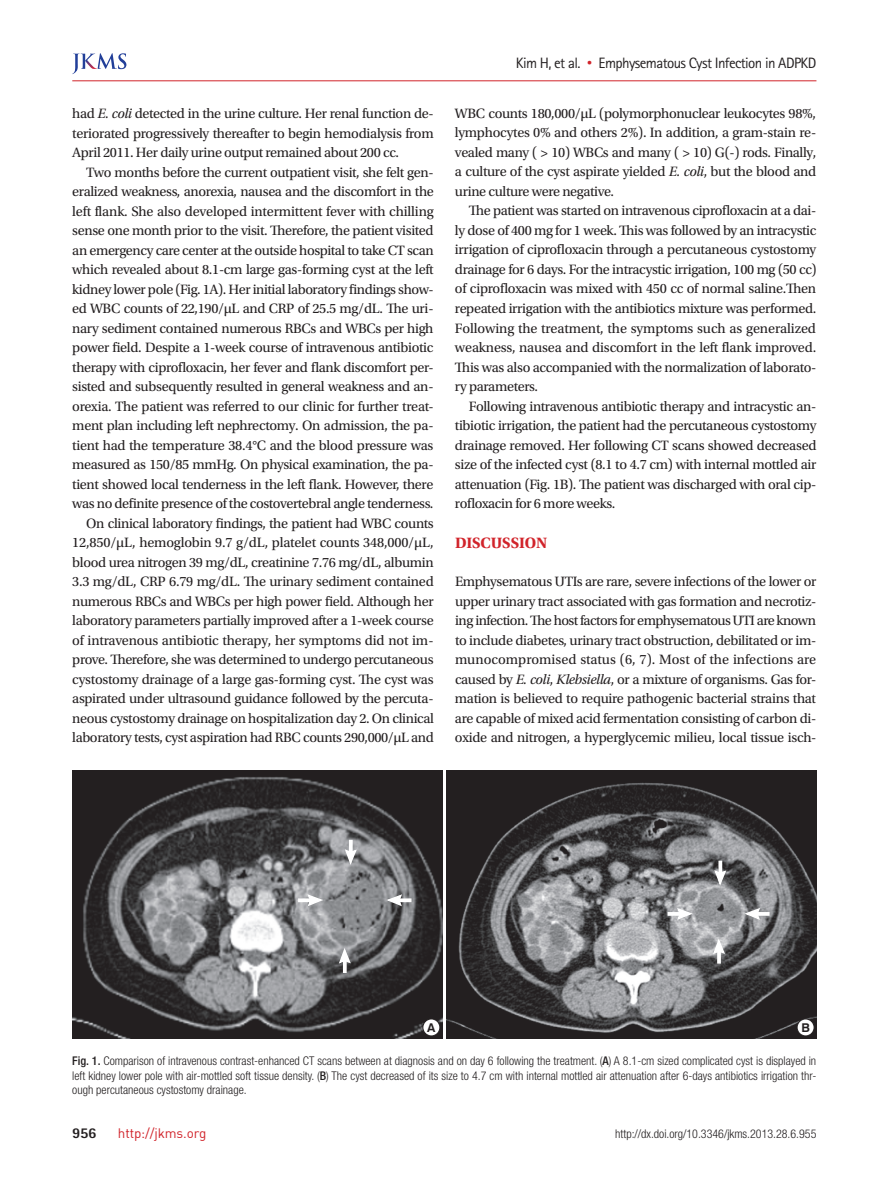
<style>
.page{position:relative;width:893px;height:1191px;background:#fff}
.page>*{position:absolute;margin:0;border:0;box-sizing:border-box;transform-origin:0 0}
.t1{font:700 15.75px "Utopia Std";letter-spacing:-.01em;color:#d1232a}
.t2{font:15px "Rotis Sans Serif Std";letter-spacing:-.04em;color:#231f20}
.t3{font:800 15px "Rotis Sans Serif Std";color:#231f20}
.t4{font:14.25px/19.5px "Utopia Std";letter-spacing:-.025em;color:#231f20;text-align:justify}
.t5{font:13.5px "Dinreg";letter-spacing:-.01em;color:#d1232a}
.t6{font:700 12.15px "Swiss 721 BT";color:#231f20}
.t7{font:300 condensed 12px/14.4px "Helvetica Neue LT Std";color:#231f20;text-align:justify}
.s1{font-style:italic}
.s2{font-family:"Dotum";color:#d1232a}
.s3{font-weight:500}
</style>
<div class="page">
<hr style="left:72px;top:80px;width:744px;height:1px;background:#d1232a">
<svg style="left:72px;top:53px;width:54px;height:21px"></svg>
<img style="left:72px;top:770px;width:370px;height:268px">
<img style="left:446px;top:770px;width:370px;height:268px">
<div style="left:423px;top:1019px;width:17px;height:17px;background:#fff;border-radius:50%"></div>
<div style="left:423px;top:1018px;width:17px;height:18px;border:1px solid #231f20;border-radius:50%"></div>
<div style="left:797px;top:1019px;width:17px;height:17px;background:#fff;border-radius:50%"></div>
<div style="left:797px;top:1018px;width:17px;height:18px;border:1px solid #231f20;border-radius:50%"></div>
<svg style="left:343px;top:964px;width:4px;height:9px"></svg>
<svg style="left:338px;top:948px;width:14px;height:16px"></svg>
<svg style="left:349px;top:840px;width:4px;height:8px"></svg>
<svg style="left:344px;top:848px;width:14px;height:16px"></svg>
<svg style="left:403px;top:898px;width:8px;height:4px"></svg>
<svg style="left:387px;top:893px;width:16px;height:14px"></svg>
<svg style="left:298px;top:898px;width:8px;height:4px"></svg>
<svg style="left:306px;top:893px;width:17px;height:14px"></svg>
<svg style="left:717px;top:955px;width:4px;height:8px"></svg>
<svg style="left:712px;top:938px;width:14px;height:17px"></svg>
<svg style="left:718px;top:860px;width:4px;height:9px"></svg>
<svg style="left:713px;top:869px;width:15px;height:16px"></svg>
<hr style="left:756px;top:912px;width:14px;height:3px;background:#fff">
<svg style="left:745px;top:906px;width:16px;height:15px"></svg>
<svg style="left:668px;top:906px;width:25px;height:15px"></svg>
<p class="t4" style="left:72px;top:104px;width:363px">had <span class="s1">E. coli</span> detected in the urine culture. Her renal function de&shy;teriorated progressively thereafter to begin hemodialysis from April 2011. Her daily urine output remained about 200 cc.</p>
<p class="t4" style="left:72px;top:162px;width:363px;text-align:right">Two months before the current outpatient visit, she felt gen&shy;eralized weakness, anorexia, nausea and the discomfort in the left flank. She also developed intermittent fever with chilling sense one month prior to the visit. Therefore, the patient visited an emergency care center at the outside hospital to take CT scan which revealed about 8.1-cm large gas-forming cyst at the left kidney lower pole (Fig. 1A). Her initial laboratory findings show&shy;ed WBC counts of 22,190/µL and CRP of 25.5 mg/dL. The uri&shy;nary sediment contained numerous RBCs and WBCs per high power field. Despite a 1-week course of intravenous antibiotic therapy with ciprofloxacin, her fever and flank discomfort per&shy;sisted and subsequently resulted in general weakness and an&shy;orexia. The patient was referred to our clinic for further treat&shy;ment plan including left nephrectomy. On admission, the pa&shy;tient had the temperature 38.4°C and the blood pressure was measured as 150/85 mmHg. On physical examination, the pa&shy;tient showed local tenderness in the left flank. However, there was no definite presence of the costovertebral angle tenderness.<br>On clinical laboratory findings, the patient had WBC counts 12,850/µL, hemoglobin 9.7 g/dL, platelet counts 348,000/µL, blood urea nitrogen 39 mg/dL, creatinine 7.76 mg/dL, albumin 3.3 mg/dL, CRP 6.79 mg/dL. The urinary sediment contained numerous RBCs and WBCs per high power field. Although her laboratory parameters partially improved after a 1-week course of intravenous antibiotic therapy, her symptoms did not im&shy;prove. Therefore, she was determined to undergo percutaneous cystostomy drainage of a large gas-forming cyst. The cyst was aspirated under ultrasound guidance followed by the percuta&shy;neous cystostomy drainage on hospitalization day 2. On clinical laboratory tests, cyst aspiration had RBC counts 290,000/µL and</p>
<p class="t2" style="left:516px;top:54px;width:302px">Kim H, et al. <span class="s2">•</span> Emphysematous Cyst Infection in ADPKD</p>
<p class="t4" style="left:455px;top:104px;width:363px">WBC counts 180,000/µL (polymorphonuclear leukocytes 98%, lymphocytes 0% and others 2%). In addition, a gram-stain re&shy;vealed many ( &gt; 10) WBCs and many ( &gt; 10) G(-) rods. Finally, a culture of the cyst aspirate yielded <span class="s1">E. coli</span>, but the blood and urine culture were negative.</p>
<p class="t4" style="left:455px;top:201px;width:363px;text-indent:14px">The patient was started on intravenous ciprofloxacin at a dai&shy;ly dose of 400 mg for 1 week. This was followed by an intracystic irrigation of ciprofloxacin through a percutaneous cystostomy drainage for 6 days. For the intracystic irrigation, 100 mg (50 cc) of ciprofloxacin was mixed with 450 cc of normal saline.Then repeated irrigation with the antibiotics mixture was performed.<br>Following the treatment, the symptoms such as generalized weakness, nausea and discomfort in the left flank improved.<br>This was also accompanied with the normalization of laborato&shy;ry parameters.</p>
<p class="t4" style="left:455px;top:396px;width:363px;text-indent:14px">Following intravenous antibiotic therapy and intracystic an&shy;tibiotic irrigation, the patient had the percutaneous cystostomy drainage removed. Her following CT scans showed decreased size of the infected cyst (8.1 to 4.7 cm) with internal mottled air attenuation (Fig. 1B). The patient was discharged with oral cip&shy;rofloxacin for 6 more weeks.</p>
<p class="t1" style="left:455px;top:534px;width:94px">DISCUSSION</p>
<p class="t4" style="left:455px;top:572px;width:363px">Emphysematous UTIs are rare, severe infections of the lower or upper urinary tract associated with gas formation and necrotiz&shy;ing infection. The host factors for emphysematous UTI are known to include diabetes, urinary tract obstruction, debilitated or im&shy;munocompromised status (6, 7). Most of the infections are caused by <span class="s1">E. coli</span>, <span class="s1">Klebsiella</span>, or a mixture of organisms. Gas for&shy;mation is believed to require pathogenic bacterial strains that are capable of mixed acid fermentation consisting of carbon di&shy;oxide and nitrogen, a hyperglycemic milieu, local tissue isch-</p>
<p class="t6" style="left:427px;top:1020px;width:10px">A</p>
<p class="t6" style="left:801px;top:1020px;width:10px">B</p>
<p class="t7" style="left:72px;top:1053px;width:745px"><span class="s3">Fig. 1.</span> Comparison of intravenous contrast-enhanced CT scans between at diagnosis and on day 6 following the treatment. (<span class="s3">A</span>) A 8.1-cm sized complicated cyst is displayed in left kidney lower pole with air-mottled soft tissue density. (<span class="s3">B</span>) The cyst decreased of its size to 4.7 cm with internal mottled air attenuation after 6-days antibiotics irrigation thr&shy;ough percutaneous cystostomy drainage.</p>
<p class="t3" style="left:72px;top:1123px;width:26px">956</p>
<p class="t5" style="left:118px;top:1124px;width:90px">http://jkms.org</p>
<p class="t7" style="left:615px;top:1126px;width:203px">http://dx.doi.org/10.3346/jkms.2013.28.6.955</p>
</div>
